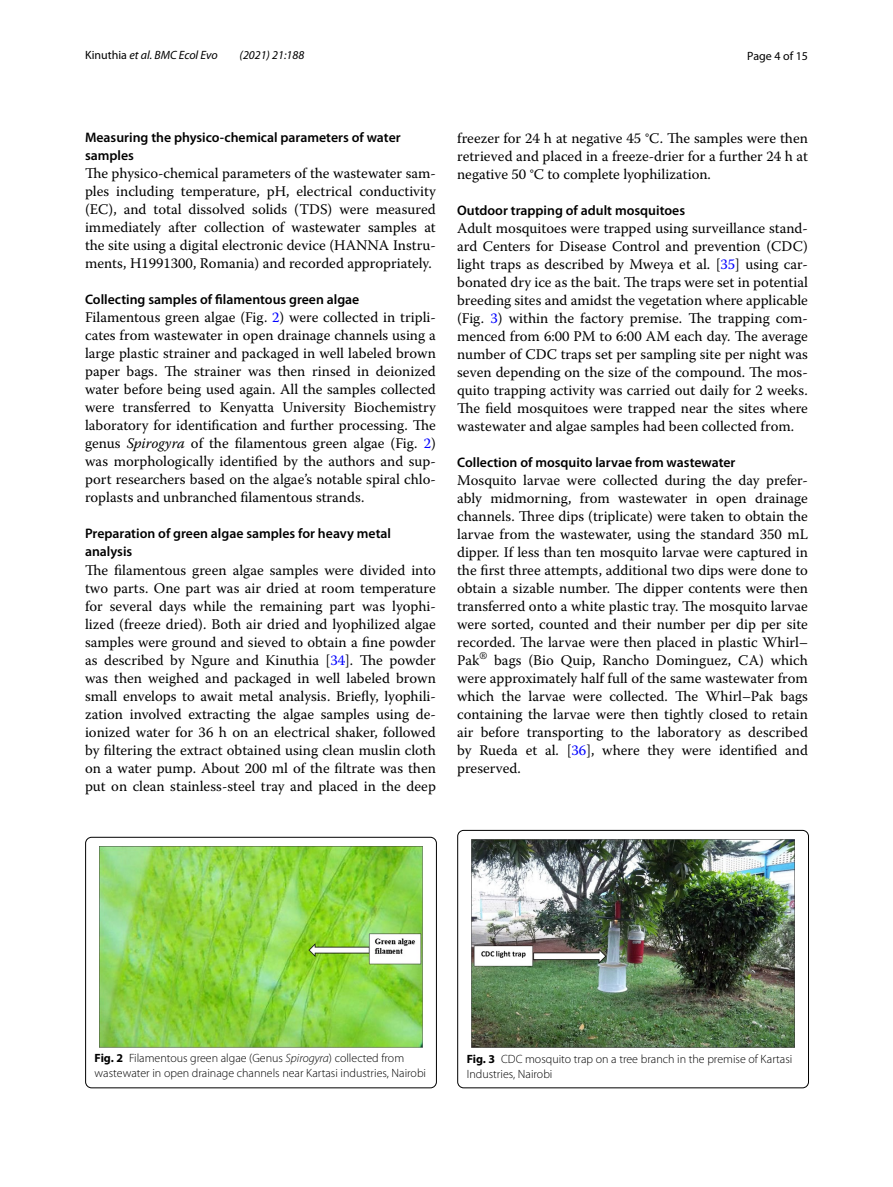
<style>
.page{position:relative;width:893px;height:1187px;background:#fff}
.page>*{position:absolute;margin:0;border:0;box-sizing:border-box;transform-origin:0 0}
.t1{font:14.7px/18px "Warnock Pro";color:#000;text-align:justify}
.t2{font:600 13.8px/18px "Myriad Pro";color:#000}
.t3{font:300 12px/15px "Myriad Pro";color:#000}
.t4{font:italic 12px "Myriad Pro";color:#000}
.t5{font:12px "Myriad Pro";color:#000}
.s1{font-style:normal}
.s2{color:#00f}
.s3{font-style:italic}
.s4{font-weight:700}
</style>
<div class="page">
<img style="left:100px;top:846px;width:322px;height:201px">
<div style="left:85px;top:837px;width:352px;height:250px;border:1px solid #000;border-radius:6px"></div>
<img style="left:471px;top:839px;width:324px;height:208px">
<div style="left:457px;top:830px;width:352px;height:257px;border:1px solid #000;border-radius:6px"></div>
<p class="t4" style="left:85px;top:48px;width:134px"><span class="s1">Kinuthia</span> et al. BMC Ecol Evo</p>
<p class="t4" style="left:240px;top:48px;width:66px">(2021) 21:188</p>
<p class="t5" style="left:747px;top:48px;width:62px">Page 4 of 15</p>
<p class="t2" style="left:85px;top:128px;width:317px">Measuring the physico‑chemical parameters of water samples</p>
<p class="t1" style="left:85px;top:164px;width:352px">The physico-chemical parameters of the wastewater sam&shy;ples including temperature, pH, electrical conductivity (EC), and total dissolved solids (TDS) were measured immediately after collection of wastewater samples at the site using a digital electronic device (HANNA Instru&shy;ments, H1991300, Romania) and recorded appropriately.</p>
<p class="t2" style="left:85px;top:290px;width:276px">Collecting samples of filamentous green algae</p>
<p class="t1" style="left:85px;top:308px;width:352px">Filamentous green algae (Fig. <span class="s2">2</span>) were collected in tripli&shy;cates from wastewater in open drainage channels using a large plastic strainer and packaged in well labeled brown paper bags. The strainer was then rinsed in deionized water before being used again. All the samples collected were transferred to Kenyatta University Biochemistry laboratory for identification and further processing. The genus <span class="s3">Spirogyra</span> of the filamentous green algae (Fig. <span class="s2">2</span>) was morphologically identified by the authors and sup&shy;port researchers based on the algae’s notable spiral chlo&shy;roplasts and unbranched filamentous strands.</p>
<p class="t2" style="left:85px;top:524px;width:308px">Preparation of green algae samples for heavy metal analysis</p>
<p class="t1" style="left:85px;top:560px;width:352px">The filamentous green algae samples were divided into two parts. One part was air dried at room temperature for several days while the remaining part was lyophi&shy;lized (freeze dried). Both air dried and lyophilized algae samples were ground and sieved to obtain a fine powder as described by Ngure and Kinuthia [<span class="s2">34</span>]. The powder was then weighed and packaged in well labeled brown small envelops to await metal analysis. Briefly, lyophili&shy;zation involved extracting the algae samples using de&shy;ionized water for 36 h on an electrical shaker, followed by filtering the extract obtained using clean muslin cloth on a water pump. About 200 ml of the filtrate was then put on clean stainless-steel tray and placed in the deep</p>
<p class="t1" style="left:457px;top:128px;width:352px">freezer for 24 h at negative 45 °C. The samples were then retrieved and placed in a freeze-drier for a further 24 h at negative 50 °C to complete lyophilization.</p>
<p class="t2" style="left:457px;top:201px;width:229px">Outdoor trapping of adult mosquitoes</p>
<p class="t1" style="left:457px;top:218px;width:352px">Adult mosquitoes were trapped using surveillance stand&shy;ard Centers for Disease Control and prevention (CDC) light traps as described by Mweya et al. [<span class="s2">35</span>] using car&shy;bonated dry ice as the bait. The traps were set in potential breeding sites and amidst the vegetation where applicable (Fig. <span class="s2">3</span>) within the factory premise. The trapping com&shy;menced from 6:00 PM to 6:00 AM each day. The average number of CDC traps set per sampling site per night was seven depending on the size of the compound. The mos&shy;quito trapping activity was carried out daily for 2 weeks.<br>The field mosquitoes were trapped near the sites where wastewater and algae samples had been collected from.</p>
<p class="t2" style="left:457px;top:453px;width:280px">Collection of mosquito larvae from wastewater</p>
<p class="t1" style="left:457px;top:470px;width:352px">Mosquito larvae were collected during the day prefer&shy;ably midmorning, from wastewater in open drainage channels. Three dips (triplicate) were taken to obtain the larvae from the wastewater, using the standard 350 mL dipper. If less than ten mosquito larvae were captured in the first three attempts, additional two dips were done to obtain a sizable number. The dipper contents were then transferred onto a white plastic tray. The mosquito larvae were sorted, counted and their number per dip per site recorded. The larvae were then placed in plastic Whirl– Pak<sup>®</sup> bags (Bio Quip, Rancho Dominguez, CA) which were approximately half full of the same wastewater from which the larvae were collected. The Whirl–Pak bags containing the larvae were then tightly closed to retain air before transporting to the laboratory as described by Rueda et al. [<span class="s2">36</span>], where they were identified and preserved.</p>
<p class="t3" style="left:95px;top:1051px;width:333px"><span class="s4">Fig. 2</span> Filamentous green algae (Genus <span class="s3">Spirogyra</span>) collected from wastewater in open drainage channels near Kartasi industries, Nairobi</p>
<p class="t3" style="left:467px;top:1051px;width:327px"><span class="s4">Fig. 3</span> CDC mosquito trap on a tree branch in the premise of Kartasi<br>Industries, Nairobi</p>
</div>
